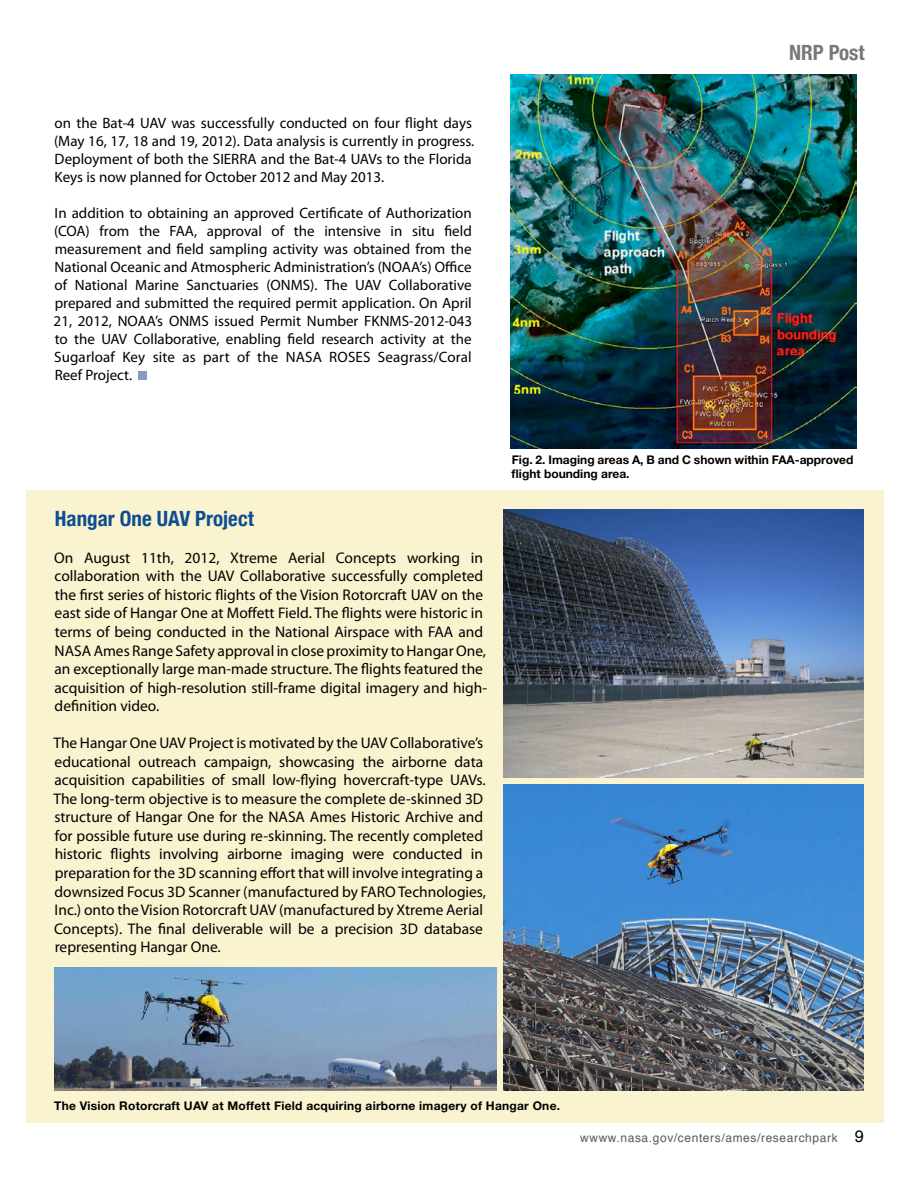
<style>
.page{position:relative;width:918px;height:1188px;background:#fff}
.page>*{position:absolute;margin:0;border:0;box-sizing:border-box;transform-origin:0 0}
.t1{font:700 condensed 21px "Helvetica Neue";color:#0f4d91}
.t2{font:700 condensed 21px "Helvetica Neue";color:#77787b}
.t3{font:15.45px/18.6px "Myriad Pro";color:#000}
.t4{font:15px/18px "Myriad Pro";color:#000}
.t5{font:700 12px "Helvetica Neue";letter-spacing:.02em;color:#000}
.t6{font:700 12px/14.4px "Helvetica Neue";color:#000}
.t7{font:12px "Helvetica";letter-spacing:.05em;color:#58595b}
.s1{font-size:16.5px;color:#000}
</style>
<div class="page">
<div style="left:26px;top:490px;width:857px;height:633px;background:#faf3cf"></div>
<img style="left:503px;top:510px;width:361px;height:268px">
<img style="left:54px;top:968px;width:443px;height:123px">
<img style="left:503px;top:784px;width:361px;height:307px">
<img style="left:511px;top:74px;width:345px;height:375px">
<div style="left:138px;top:372px;width:9px;height:8px;background:#849cc0"></div>
<p class="t4" style="left:54px;top:114px;width:422px">on the Bat-4 UAV was successfully conducted on four flight days (May 16, 17, 18 and 19, 2012). Data analysis is currently in progress.<br>Deployment of both the SIERRA and the Bat-4 UAVs to the Florida Keys is now planned for October 2012 and May 2013.</p>
<p class="t4" style="left:54px;top:204px;width:420px;text-align:justify">In addition to obtaining an approved Certificate of Authorization (COA) from the FAA, approval of the intensive in situ field measurement and field sampling activity was obtained from the National Oceanic and Atmospheric Administration’s (NOAA’s) Office of National Marine Sanctuaries (ONMS). The UAV Collaborative prepared and submitted the required permit application. On April 21, 2012, NOAA’s ONMS issued Permit Number FKNMS-2012-043 to the UAV Collaborative, enabling field research activity at the Sugarloaf Key site as part of the NASA ROSES Seagrass/Coral Reef Project.</p>
<h1 class="t2" style="left:789px;top:40px;width:77px">NRP Post</h1>
<h1 class="t1" style="left:55px;top:506px;width:201px">Hangar One UAV Project</h1>
<p class="t3" style="left:54px;top:548px;width:435px">On August 11th, 2012, Xtreme Aerial Concepts working in collaboration with the UAV Collaborative successfully completed the first series of historic flights of the Vision Rotorcraft UAV on the east side of Hangar One at Moffett Field. The flights were historic in terms of being conducted in the National Airspace with FAA and NASA Ames Range Safety approval in close proximity to Hangar One, an exceptionally large man-made structure. The flights featured the acquisition of high-resolution still-frame digital imagery and high&shy;definition video.</p>
<p class="t3" style="left:53px;top:734px;width:434px">The Hangar One UAV Project is motivated by the UAV Collaborative’s educational outreach campaign, showcasing the airborne data acquisition capabilities of small low-flying hovercraft-type UAVs.<br>The long-term objective is to measure the complete de-skinned 3D structure of Hangar One for the NASA Ames Historic Archive and for possible future use during re-skinning. The recently completed historic flights involving airborne imaging were conducted in preparation for the 3D scanning effort that will involve integrating a downsized Focus 3D Scanner (manufactured by FARO Technologies, Inc.) onto the Vision Rotorcraft UAV (manufactured by Xtreme Aerial Concepts). The final deliverable will be a precision 3D database representing Hangar One.</p>
<p class="t6" style="left:512px;top:452px;width:343px">Fig. 2. Imaging areas A, B and C shown within FAA-approved flight bounding area.</p>
<p class="t5" style="left:54px;top:1098px;width:507px">The Vision Rotorcraft UAV at Moffett Field acquiring airborne imagery of Hangar One.</p>
<p class="t7" style="left:580px;top:1128px;width:285px">wwww.nasa.gov/centers/ames/researchpark <span class="s1">9</span></p>
</div>
